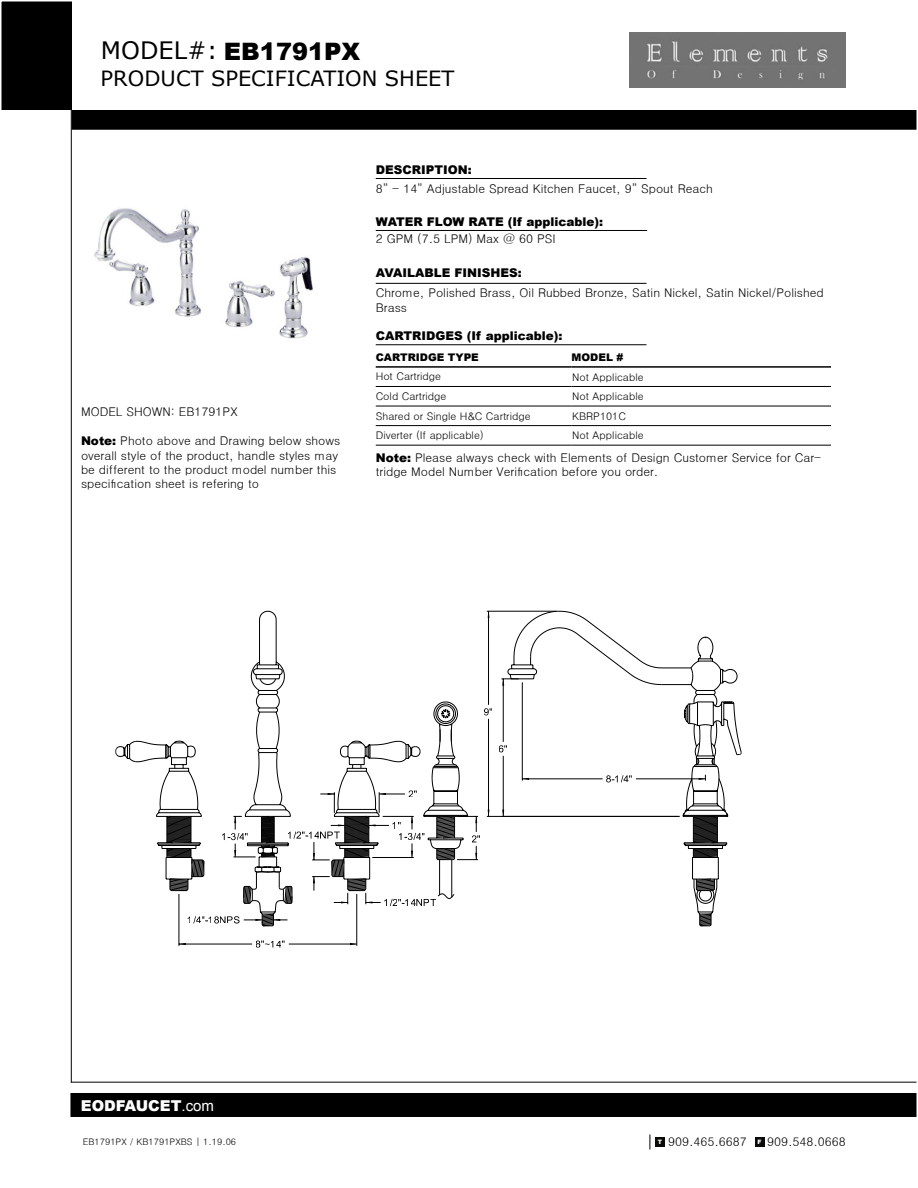
<style>
.page{position:relative;width:918px;height:1188px;background:#fff}
.page>*{position:absolute;margin:0;border:0;box-sizing:border-box;transform-origin:0 0}
.t1{font:900 24px "Arial";color:#000}
.t2{font:21px "Verdana";color:#000}
.t3{font:900 15px "Arial";color:#fff}
.t4{font:12px/14.4px "Dotum";color:#000}
.t5{font:900 12px "Arial";color:#000}
.t6{font:10.5px/19.5px "Dotum";color:#000}
.t7{font:900 10.5px "Arial";color:#000}
.t8{font:9px "Dotum";color:#000}
.t9{font:900 6px "Arial";color:#fff}
.s1{font-family:"Verdana";font-weight:400}
.s2{font-family:"Arial";font-weight:900}
.s3{font-weight:400}
</style>
<div class="page">
<svg style="left:650px;top:1134px;width:1px;height:15px"></svg>
<div style="left:655px;top:1137px;width:10px;height:9px;background:#0a0a09"></div>
<div style="left:755px;top:1137px;width:9px;height:9px;background:#0a0a09"></div>
<div style="left:0;top:0;width:72px;height:110px;background:#000"></div>
<hr style="left:71px;top:87px;width:1px;height:996px;background:#000">
<div style="left:71px;top:1094px;width:846px;height:22px;background:#000"></div>
<div style="left:70px;top:1093px;width:848px;height:24px;border:2px solid #000"></div>
<hr style="left:71px;top:1082px;width:847px;height:1px;background:#000">
<img style="left:630px;top:33px;width:216px;height:54px">
<div style="left:72px;top:111px;width:845px;height:18px;background:#000"></div>
<div style="left:72px;top:110px;width:846px;height:20px;border:2px solid #000"></div>
<hr style="left:376px;top:178px;width:270px;height:1px;background:#000">
<hr style="left:376px;top:230px;width:271px;height:1px;background:#000">
<hr style="left:376px;top:283px;width:270px;height:1px;background:#000">
<hr style="left:376px;top:344px;width:270px;height:1px;background:#000">
<hr style="left:376px;top:366px;width:196px;height:2px;background:#000">
<hr style="left:572px;top:366px;width:259px;height:2px;background:#000">
<hr style="left:376px;top:386px;width:196px;height:1px;background:#000">
<hr style="left:572px;top:386px;width:259px;height:1px;background:#000">
<hr style="left:376px;top:406px;width:196px;height:1px;background:#000">
<hr style="left:572px;top:406px;width:259px;height:1px;background:#000">
<hr style="left:376px;top:425px;width:196px;height:1px;background:#000">
<hr style="left:572px;top:425px;width:259px;height:1px;background:#000">
<hr style="left:376px;top:445px;width:196px;height:1px;background:#000">
<hr style="left:572px;top:445px;width:259px;height:1px;background:#000">
<svg style="left:256px;top:941px;width:29px;height:7px"></svg>
<hr style="left:179px;top:894px;width:1px;height:52px;background:#000">
<hr style="left:357px;top:894px;width:1px;height:52px;background:#000">
<hr style="left:179px;top:944px;width:73px;height:1px;background:#000">
<svg style="left:179px;top:943px;width:7px;height:2px"></svg>
<hr style="left:289px;top:944px;width:68px;height:1px;background:#000">
<svg style="left:350px;top:943px;width:7px;height:2px"></svg>
<hr style="left:487px;top:611px;width:69px;height:1px;background:#000">
<hr style="left:487px;top:816px;width:192px;height:1px;background:#000">
<svg style="left:115px;top:611px;width:377px;height:315px"></svg>
<svg style="left:499px;top:627px;width:243px;height:299px"></svg>
<img style="left:94px;top:208px;width:219px;height:131px">
<svg style="left:917px;top:110px;width:1px;height:1007px"></svg>
<h1 class="t1" style="left:101px;top:34px;width:261px"><span class="s1">MODEL#:</span> EB1791PX</h1>
<h2 class="t2" style="left:101px;top:65px;width:355px">PRODUCT SPECIFICATION SHEET</h2>
<p class="t5" style="left:376px;top:161px;width:97px">DESCRIPTION:</p>
<p class="t4" style="left:376px;top:181px;width:339px">8” - 14” Adjustable Spread Kitchen Faucet, 9” Spout Reach</p>
<p class="t5" style="left:376px;top:213px;width:229px">WATER FLOW RATE (If applicable):</p>
<p class="t5" style="left:376px;top:264px;width:147px">AVAILABLE FINISHES:</p>
<p class="t4" style="left:376px;top:231px;width:181px">2 GPM (7.5 LPM) Max @ 60 PSI</p>
<p class="t4" style="left:81px;top:405px;width:158px">MODEL SHOWN: EB1791PX</p>
<p class="t4" style="left:81px;top:434px;width:261px"><span class="s2">Note:</span> Photo above and Drawing below shows overall style of the product, handle styles may be different to the product model number this specification sheet is refering to</p>
<p class="t4" style="left:376px;top:286px;width:450px">Chrome, Polished Brass, Oil Rubbed Bronze, Satin Nickel, Satin Nickel/Polished<br>Brass</p>
<p class="t5" style="left:376px;top:327px;width:188px">CARTRIDGES (If applicable):</p>
<p class="t7" style="left:376px;top:350px;width:105px">CARTRIDGE TYPE</p>
<p class="t7" style="left:572px;top:350px;width:53px">MODEL #</p>
<p class="t6" style="left:376px;top:367px;width:156px">Hot Cartridge<br>Cold Cartridge<br>Shared or Single H&amp;C Cartridge<br>Diverter (If applicable)</p>
<p class="t4" style="left:376px;top:450px;width:447px"><span class="s2">Note:</span> Please always check with Elements of Design Customer Service for Car&shy;tridge Model Number Verification before you order.</p>
<p class="t6" style="left:572px;top:367px;width:73px">Not Applicable<br>Not Applicable<br>KBRP101C<br>Not Applicable</p>
<p class="t3" style="left:81px;top:1095px;width:135px">EODFAUCET<span class="s3">.com</span></p>
<p class="t8" style="left:83px;top:1137px;width:155px">EB1791PX / KB1791PXBS | 1.19.06</p>
<p class="t4" style="left:658px;top:1134px;width:91px"><sup>T</sup> 909.465.6687</p>
<p class="t4" style="left:767px;top:1134px;width:80px">909.548.0668</p>
<p class="t9" style="left:758px;top:1137px;width:6px">F</p>
</div>
